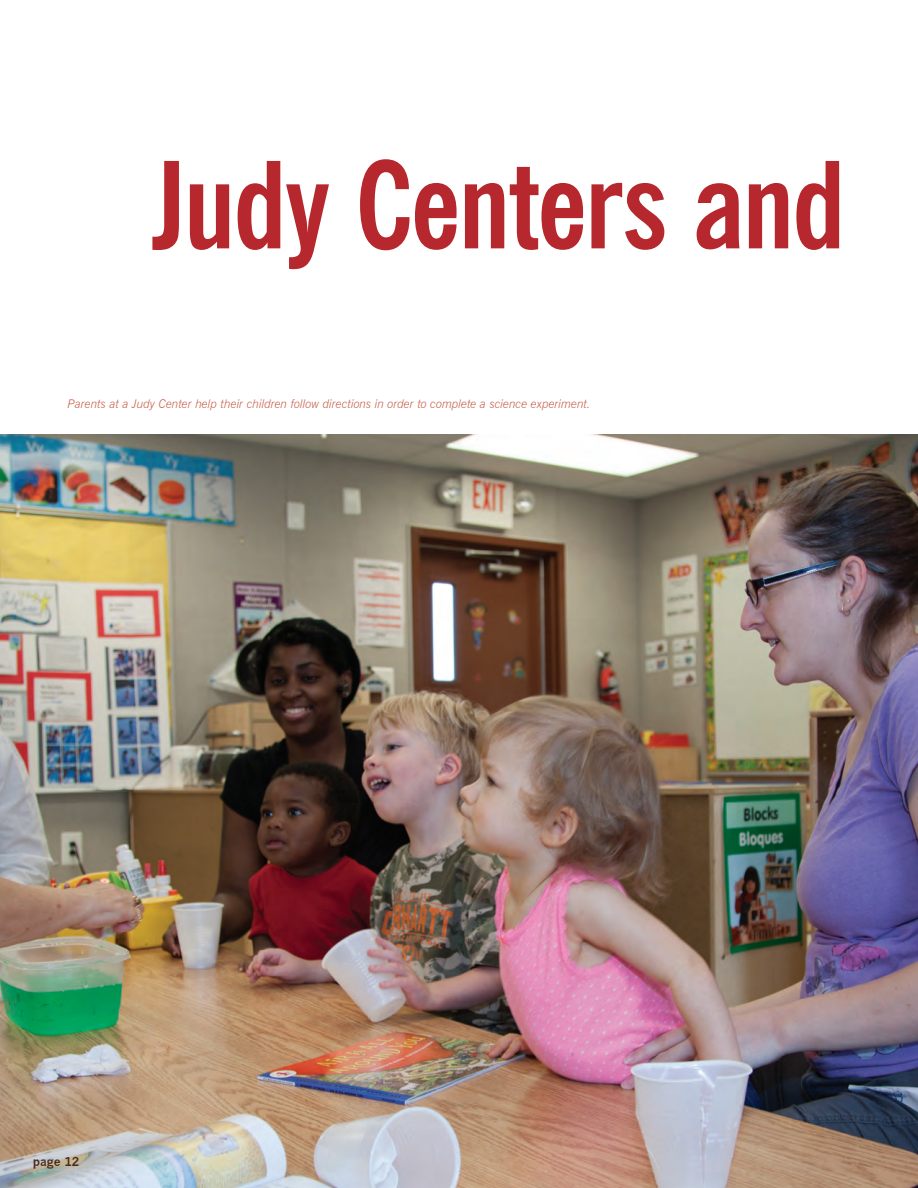
<style>
.page{position:relative;width:918px;height:1188px;background:#fff}
.page>*{position:absolute;margin:0;border:0;box-sizing:border-box;transform-origin:0 0}
.t1{font:700 condensed 119.55px "News Gothic BT";letter-spacing:-.015em;color:#b7282e}
.t2{font:italic 300 12px "News Gothic BT";color:#c7614d}
.t3{font:700 12px "News Gothic";color:#4b2c1c}
</style>
<div class="page">
<img style="left:0;top:435px;width:918px;height:753px">
<h1 class="t1" style="left:151px;top:132px;width:696px">Judy Centers and</h1>
<p class="t2" style="left:68px;top:396px;width:525px">Parents at a Judy Center help their children follow directions in order to complete a science experiment.</p>
<p class="t3" style="left:33px;top:1154px;width:48px">page 12</p>
</div>
